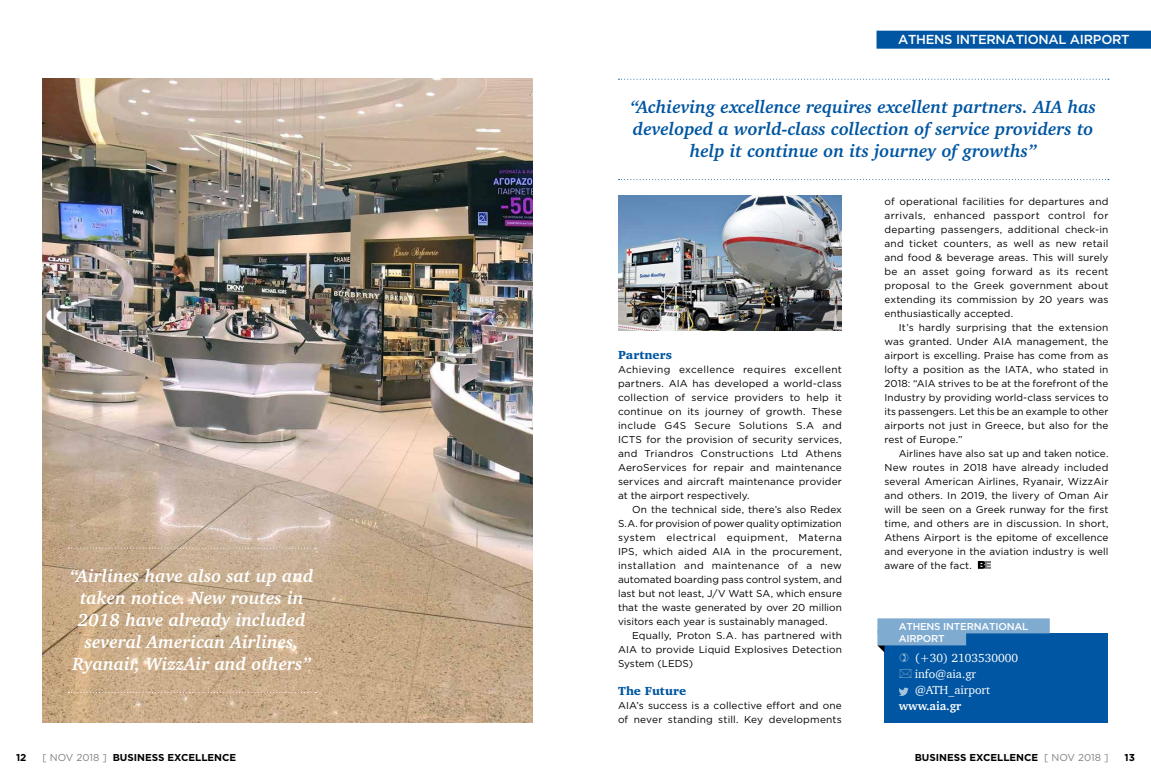
<style>
.page{position:relative;width:1151px;height:783px;background:#fff}
.page>*{position:absolute;margin:0;border:0;box-sizing:border-box;transform-origin:0 0}
.t1{font:italic 700 18px/22px "Charter IT Cby BT";color:#0056a2;text-align:center}
.t2{font:italic 700 18px/22px "Charter IT Cby BT";color:#fff;text-align:center}
.t3{font:500 13px "Gotham";letter-spacing:-.02em;color:#fff}
.t4{font:12px/16px "Charter";color:#fff}
.t5{font:900 12px "Charter IT Cby BT";letter-spacing:.005em;color:#0056a2}
.t6{font:700 12px "Charter";color:#fff}
.t7{font:10px/14px "Gotham";letter-spacing:.01em;color:#000;text-align:justify}
.t8{font:700 10px "Gotham";color:#000}
.t9{font:500 10px/12px "Gotham";letter-spacing:-.02em;color:#fff}
.s1{font-weight:400;color:#808080}
</style>
<div class="page">
<div style="left:876px;top:31px;width:275px;height:18px;background:#0056a2"></div>
<img style="left:43px;top:78px;width:490px;height:644px">
<div style="left:884px;top:633px;width:224px;height:89px;background:#0056a2"></div>
<svg style="left:899px;top:687px;width:10px;height:8px"></svg>
<div style="left:877px;top:618px;width:173px;height:15px;background:#80abd1"></div>
<div style="left:877px;top:630px;width:89px;height:15px;background:#80abd1"></div>
<svg style="left:877px;top:645px;width:7px;height:7px"></svg>
<svg style="left:978px;top:561px;width:13px;height:7px"></svg>
<svg style="left:69px;top:547px;width:247px;height:1px"></svg>
<svg style="left:69px;top:691px;width:247px;height:1px"></svg>
<svg style="left:618px;top:79px;width:491px;height:1px"></svg>
<svg style="left:618px;top:179px;width:491px;height:1px"></svg>
<img style="left:618px;top:196px;width:224px;height:134px">
<h2 class="t3" style="left:898px;top:31px;width:233px">ATHENS INTERNATIONAL AIRPORT</h2>
<h1 class="t2" style="left:70px;top:564px;width:245px">“Airlines have also sat up and taken notice. New routes in<br>2018 have already included several American Airlines,<br>Ryanair, WizzAir and others”</h1>
<h1 class="t1" style="left:630px;top:95px;width:467px">“Achieving excellence requires excellent partners. AIA has developed a world-class collection of service providers to help it continue on its journey of growths”</h1>
<p class="t5" style="left:618px;top:347px;width:55px">Partners</p>
<p class="t7" style="left:618px;top:362px;width:225px">Achieving excellence requires excellent partners. AIA has developed a world-class collection of service providers to help it continue on its journey of growth. These include G4S Secure Solutions S.A and ICTS for the provision of security services, and Triandros Constructions Ltd Athens AeroServices for repair and maintenance services and aircraft maintenance provider at the airport respectively.</p>
<p class="t7" style="left:618px;top:502px;width:225px;text-indent:14px">On the technical side, there’s also Redex S.A. for provision of power quality optimization system electrical equipment, Materna IPS, which aided AIA in the procurement, installation and maintenance of a new automated boarding pass control system, and last but not least, J/V Watt SA, which ensure that the waste generated by over 20 million visitors each year is sustainably managed.</p>
<p class="t7" style="left:618px;top:628px;width:225px;text-indent:14px">Equally, Proton S.A. has partnered with AIA to provide Liquid Explosives Detection System (LEDS)</p>
<p class="t5" style="left:618px;top:683px;width:70px">The Future</p>
<p class="t7" style="left:618px;top:698px;width:225px">AIA’s success is a collective effort and one of never standing still. Key developments</p>
<p class="t7" style="left:884px;top:194px;width:225px">of operational facilities for departures and arrivals, enhanced passport control for departing passengers, additional check-in and ticket counters, as well as new retail and food &amp; beverage areas. This will surely be an asset going forward as its recent proposal to the Greek government about extending its commission by 20 years was enthusiastically accepted.</p>
<p class="t7" style="left:884px;top:320px;width:225px;text-indent:14px">It’s hardly surprising that the extension was granted. Under AIA management, the airport is excelling. Praise has come from as lofty a position as the IATA, who stated in 2018: “AIA strives to be at the forefront of the Industry by providing world-class services to its passengers. Let this be an example to other airports not just in Greece, but also for the rest of Europe.”</p>
<p class="t7" style="left:884px;top:446px;width:225px;text-indent:14px">Airlines have also sat up and taken notice.<br>New routes in 2018 have already included several American Airlines, Ryanair, WizzAir and others. In 2019, the livery of Oman Air will be seen on a Greek runway for the first time, and others are in discussion. In short, Athens Airport is the epitome of excellence and everyone in the aviation industry is well aware of the fact.</p>
<p class="t9" style="left:899px;top:620px;width:131px">ATHENS INTERNATIONAL<br>AIRPORT</p>
<p class="t4" style="left:915px;top:649px;width:105px">(+30) 2103530000 info@aia.gr @ATH_airport</p>
<p class="t6" style="left:899px;top:695px;width:64px">www.aia.gr</p>
<p class="t8" style="left:16px;top:750px;width:12px">12</p>
<p class="t8" style="left:43px;top:750px;width:195px"><span class="s1">[ NOV 2018 ]</span> BUSINESS EXCELLENCE</p>
<p class="t8" style="left:1124px;top:750px;width:12px">13</p>
<p class="t8" style="left:915px;top:750px;width:195px">BUSINESS EXCELLENCE <span class="s1">[ NOV 2018 ]</span></p>
</div>
